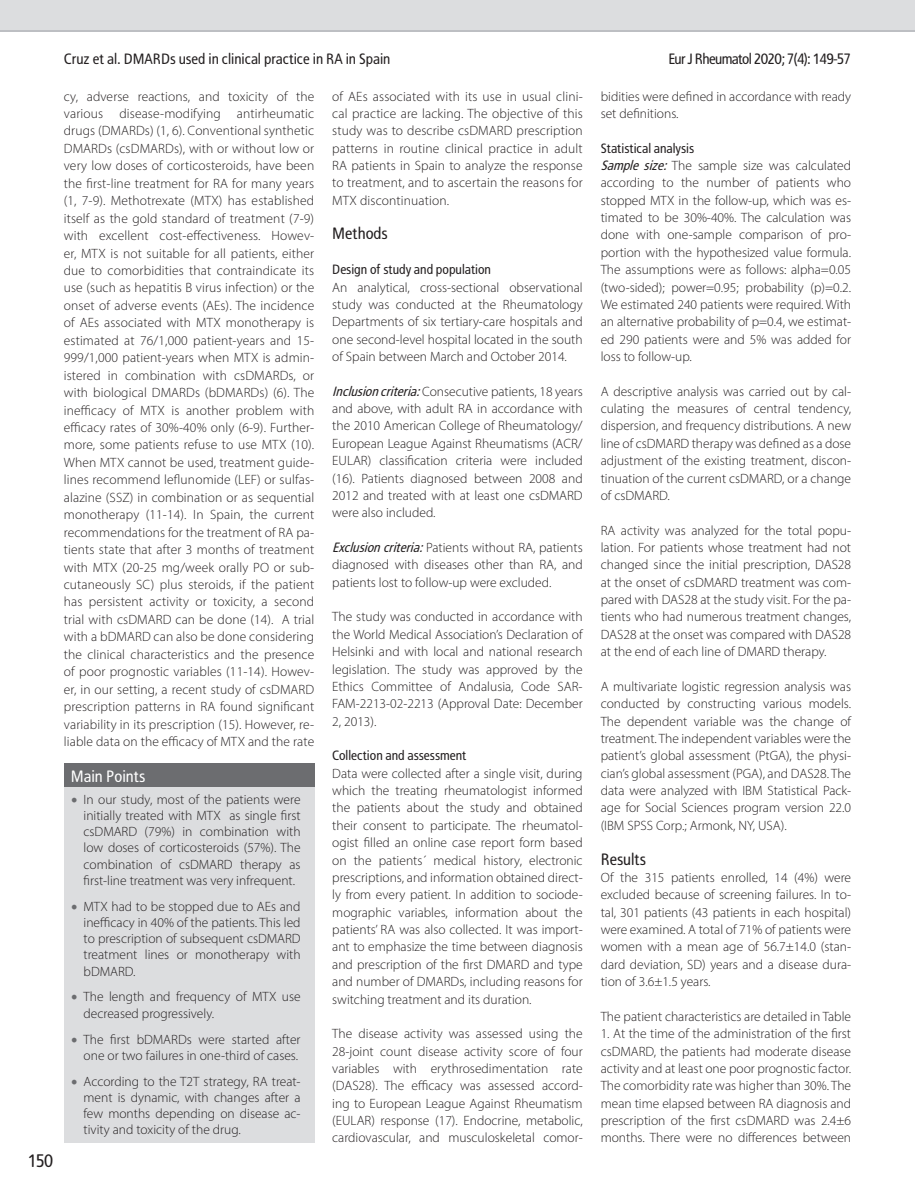
<style>
.page{position:relative;width:915px;height:1191px;background:#fff}
.page>*{position:absolute;margin:0;border:0;box-sizing:border-box;transform-origin:0 0}
.t1{font:18px "Rotokas";color:#231f20}
.t2{font:16.5px "Rotokas";color:#231f20}
.t3{font:16.5px "Rotokas";color:#fff}
.t4{font:15px "Rotokas";color:#231f20}
.t5{font:15px "Rotokas";letter-spacing:-.04em;color:#231f20}
.t6{font:300 13.5px/17.4px "Myriad Pro";color:#231f20;text-align:justify}
.t7{font:13.5px "Rotokas";color:#231f20}
.s1{font-family:"Rotokas";font-weight:400;font-style:italic}
.s2{font-family:"Minion Pro";font-weight:400;font-size:18px;color:#6c6d70}
</style>
<div class="page">
<div style="left:0;top:0;width:914px;height:31px;background:#dcdddf"></div>
<div style="left:64px;top:763px;width:250px;height:379px;background:#dcdddf"></div>
<div style="left:64px;top:763px;width:250px;height:24px;background:#6c6d70"></div>
<p class="t1" style="left:28px;top:1150px;width:27px">150</p>
<p class="t4" style="left:64px;top:49px;width:328px">Cruz et al. DMARDs used in clinical practice in RA in Spain</p>
<p class="t6" style="left:64px;top:87px;width:252px">cy, adverse reactions, and toxicity of the various disease-modifying antirheumatic drugs (DMARDs) (1, 6). Conventional synthetic DMARDs (csDMARDs), with or without low or very low doses of corticosteroids, have been the first-line treatment for RA for many years (1, 7-9). Methotrexate (MTX) has established itself as the gold standard of treatment (7-9) with excellent cost-effectiveness. Howev&shy;er, MTX is not suitable for all patients, either due to comorbidities that contraindicate its use (such as hepatitis B virus infection) or the onset of adverse events (AEs). The incidence of AEs associated with MTX monotherapy is estimated at 76/1,000 patient-years and 15- 999/1,000 patient-years when MTX is admin&shy;istered in combination with csDMARDs, or with biological DMARDs (bDMARDs) (6). The inefficacy of MTX is another problem with efficacy rates of 30%-40% only (6-9). Further&shy;more, some patients refuse to use MTX (10).<br>When MTX cannot be used, treatment guide&shy;lines recommend leflunomide (LEF) or sulfas&shy;alazine (SSZ) in combination or as sequential monotherapy (11-14). In Spain, the current recommendations for the treatment of RA pa&shy;tients state that after 3 months of treatment with MTX (20-25 mg/week orally PO or sub&shy;cutaneously SC) plus steroids, if the patient has persistent activity or toxicity, a second trial with csDMARD can be done (14). A trial with a bDMARD can also be done considering the clinical characteristics and the presence of poor prognostic variables (11-14). Howev&shy;er, in our setting, a recent study of csDMARD prescription patterns in RA found significant variability in its prescription (15). However, re&shy;liable data on the efficacy of MTX and the rate</p>
<p class="t6" style="left:332px;top:87px;width:252px">of AEs associated with its use in usual clini&shy;cal practice are lacking. The objective of this study was to describe csDMARD prescription patterns in routine clinical practice in adult RA patients in Spain to analyze the response to treatment, and to ascertain the reasons for MTX discontinuation.</p>
<p class="t2" style="left:332px;top:223px;width:57px">Methods</p>
<p class="t7" style="left:332px;top:261px;width:160px">Design of study and population</p>
<p class="t6" style="left:332px;top:278px;width:252px">An analytical, cross-sectional observational study was conducted at the Rheumatology Departments of six tertiary-care hospitals and one second-level hospital located in the south of Spain between March and October 2014.</p>
<p class="t6" style="left:332px;top:382px;width:252px"><span class="s1">Inclusioncriteria:</span>Consecutive patients, 18 years and above, with adult RA in accordance with the 2010 American College of Rheumatology/ European League Against Rheumatisms (ACR/ EULAR) classification criteria were included (16). Patients diagnosed between 2008 and 2012 and treated with at least one csDMARD were also included.</p>
<p class="t6" style="left:332px;top:538px;width:252px"><span class="s1">Exclusioncriteria:</span>Patients without RA, patients diagnosed with diseases other than RA, and patients lost to follow-up were excluded.</p>
<p class="t6" style="left:332px;top:608px;width:252px">The study was conducted in accordance with the World Medical Association’s Declaration of Helsinki and with local and national research legislation. The study was approved by the Ethics Committee of Andalusia, Code SAR-FAM-2213-02-2213 (Approval Date: December 2, 2013).</p>
<p class="t7" style="left:332px;top:747px;width:136px">Collection and assessment</p>
<p class="t6" style="left:332px;top:764px;width:252px">Data were collected after a single visit, during which the treating rheumatologist informed the patients about the study and obtained their consent to participate. The rheumatol&shy;ogist filled an online case report form based on the patients´ medical history, electronic prescriptions, and information obtained direct&shy;ly from every patient. In addition to sociode&shy;mographic variables, information about the patients’ RA was also collected. It was import&shy;ant to emphasize the time between diagnosis and prescription of the first DMARD and type and number of DMARDs, including reasons for switching treatment and its duration.</p>
<p class="t6" style="left:332px;top:1025px;width:252px">The disease activity was assessed using the 28-joint count disease activity score of four variables with erythrosedimentation rate (DAS28). The efficacy was assessed accord&shy;ing to European League Against Rheumatism (EULAR) response (17). Endocrine, metabolic, cardiovascular, and musculoskeletal comor-</p>
<p class="t3" style="left:71px;top:766px;width:76px">Main Points</p>
<p class="t6" style="left:84px;top:791px;width:218px;line-height:16.2px;text-indent:-13px"><span class="s2">•</span> In our study, most of the patients were initially treated with MTX as single first csDMARD (79%) in combination with low doses of corticosteroids (57%). The combination of csDMARD therapy as first-line treatment was very infrequent.</p>
<p class="t6" style="left:84px;top:898px;width:218px;line-height:16.2px;text-indent:-13px"><span class="s2">•</span> MTX had to be stopped due to AEs and inefficacy in 40% of the patients. This led to prescription of subsequent csDMARD treatment lines or monotherapy with bDMARD.</p>
<p class="t6" style="left:84px;top:988px;width:218px;line-height:16.2px;text-indent:-13px"><span class="s2">•</span> The length and frequency of MTX use decreased progressively.</p>
<p class="t6" style="left:71px;top:1030px;width:231px;line-height:16.2px;text-align:right"><span class="s2">•</span> The first bDMARDs were started after one or two failures in one-third of cases.</p>
<p class="t6" style="left:84px;top:1072px;width:218px;line-height:16.2px;text-indent:-13px"><span class="s2">•</span> According to the T2T strategy, RA treat&shy;ment is dynamic, with changes after a few months depending on disease ac&shy;tivity and toxicity of the drug.</p>
<p class="t5" style="left:668px;top:49px;width:184px">Eur J Rheumatol 2020; 7(4): 149-57</p>
<p class="t6" style="left:600px;top:87px;width:252px">bidities were defined in accordance with ready set definitions.</p>
<p class="t7" style="left:600px;top:140px;width:95px">Statistical analysis</p>
<p class="t6" style="left:600px;top:157px;width:252px"><span class="s1">Sample size:</span>The sample size was calculated according to the number of patients who stopped MTX in the follow-up, which was es&shy;timated to be 30%-40%. The calculation was done with one-sample comparison of pro&shy;portion with the hypothesized value formula.<br>The assumptions were as follows: alpha=0.05 (two-sided); power=0.95; probability (p)=0.2.<br>We estimated 240 patients were required. With an alternative probability of p=0.4, we estimat&shy;ed 290 patients were and 5% was added for loss to follow-up.</p>
<p class="t6" style="left:600px;top:382px;width:252px">A descriptive analysis was carried out by cal&shy;culating the measures of central tendency, dispersion, and frequency distributions. A new line of csDMARD therapy was defined as a dose adjustment of the existing treatment, discon&shy;tinuation of the current csDMARD, or a change of csDMARD.</p>
<p class="t6" style="left:600px;top:521px;width:252px">RA activity was analyzed for the total popu&shy;lation. For patients whose treatment had not changed since the initial prescription, DAS28 at the onset of csDMARD treatment was com&shy;pared with DAS28 at the study visit. For the pa&shy;tients who had numerous treatment changes, DAS28 at the onset was compared with DAS28 at the end of each line of DMARD therapy.</p>
<p class="t6" style="left:600px;top:677px;width:252px">A multivariate logistic regression analysis was conducted by constructing various models.<br>The dependent variable was the change of treatment. The independent variables were the patient’s global assessment (PtGA), the physi&shy;cian’s global assessment (PGA), and DAS28. The data were analyzed with IBM Statistical Pack&shy;age for Social Sciences program version 22.0 (IBM SPSS Corp.; Armonk, NY, USA).</p>
<p class="t2" style="left:600px;top:848px;width:47px">Results</p>
<p class="t6" style="left:600px;top:868px;width:252px">Of the 315 patients enrolled, 14 (4%) were excluded because of screening failures. In to&shy;tal, 301 patients (43 patients in each hospital) were examined. A total of 71% of patients were women with a mean age of 56.7±14.0 (stan&shy;dard deviation, SD) years and a disease dura&shy;tion of 3.6±1.5 years.</p>
<p class="t6" style="left:600px;top:1007px;width:252px">The patient characteristics are detailed in Table</p>
<p class="t6" style="left:600px;top:1025px;width:252px">1. At the time of the administration of the first csDMARD, the patients had moderate disease activity and at least one poor prognostic factor.<br>The comorbidity rate was higher than 30%. The mean time elapsed between RA diagnosis and prescription of the first csDMARD was 2.4±6 months. There were no differences between</p>
</div>
